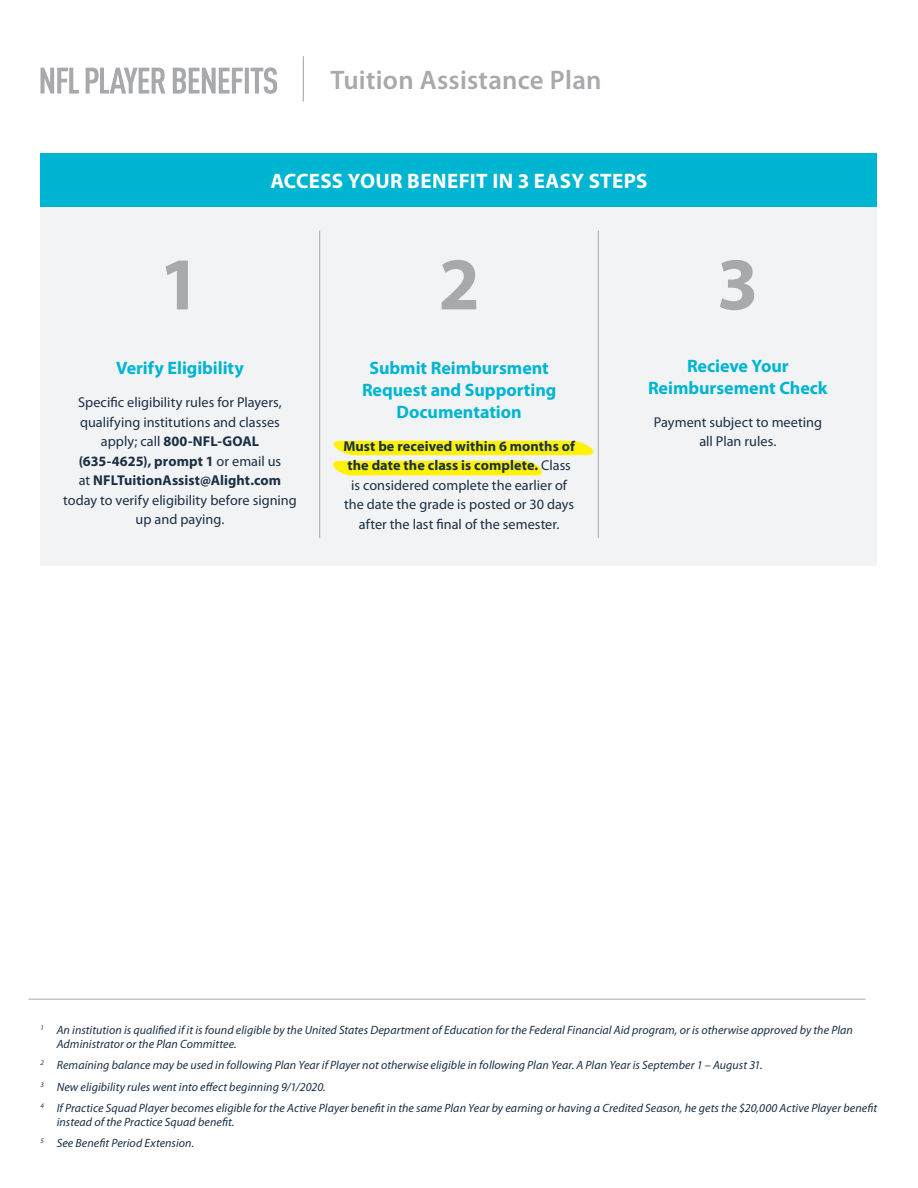
<style>
.page{position:relative;width:918px;height:1188px;background:#fff}
.page>*{position:absolute;margin:0;border:0;box-sizing:border-box;transform-origin:0 0}
.t1{font:700 75px "Myriad Pro";color:#a8a9ad}
.t2{font:600 26.85px "Myriad Pro";letter-spacing:.01em;color:#a8a9ad}
.Bullet_-_first_level_-_blue{font:700 21px "Myriad Pro";letter-spacing:.015em;color:#fff}
.Body{font:700 18px/21.6px "Myriad Pro";letter-spacing:-.005em;color:#00b5d1;text-align:center}
.Body-2{font:14.25px/19.5px "Myriad Pro";color:#192f45;text-align:center}
.Body-3{font:italic 12px/14.4px "Myriad Pro";letter-spacing:.005em;color:#192f45}
.s1{font-weight:700}
</style>
<div class="page">
<div style="left:40px;top:153px;width:838px;height:54px;background:#00b5d1"></div>
<div style="left:40px;top:207px;width:838px;height:359px;background:#f2f3f4"></div>
<img style="left:333px;top:437px;width:265px;height:18px">
<img style="left:332px;top:460px;width:211px;height:15px">
<hr style="left:598px;top:231px;width:1px;height:307px;background:#a8a9ad">
<hr style="left:319px;top:231px;width:1px;height:307px;background:#a8a9ad">
<svg style="left:40px;top:67px;width:237px;height:27px"></svg>
<hr style="left:303px;top:56px;width:1px;height:46px;background:#a8a9ad">
<hr style="left:28px;top:999px;width:838px;height:1px;background:#a8a9ad">
<p class="t2" style="left:330px;top:63px;width:273px">Tuition Assistance Plan</p>
<p class="Bullet_-_first_level_-_blue" style="left:270px;top:168px;width:379px">ACCESS YOUR BENEFIT IN 3 EASY STEPS</p>
<p class="t1" style="left:159px;top:235px;width:43px">1</p>
<p class="t1" style="left:438px;top:235px;width:43px">2</p>
<p class="t1" style="left:717px;top:235px;width:43px">3</p>
<p class="Body" style="left:116px;top:357px;width:129px">Verify Eligibility</p>
<p class="Body-2" style="left:63px;top:392px;width:235px">Specific eligibility rules for Players, qualifying institutions and classes apply; call <span class="s1">800-NFL-GOAL (635-4625), prompt 1</span> or email us<br>at <span class="s1">NFLTuitionAssist@Alight.com </span>today to verify eligibility before signing up and paying.</p>
<p class="Body" style="left:362px;top:357px;width:196px">Submit Reimbursment<br>Request and Supporting<br>Documentation</p>
<p class="Body-2" style="left:343px;top:436px;width:233px"><span class="s1">Must be received within 6 months of the date the class is complete.</span> Class is considered complete the earlier of the date the grade is posted or 30 days after the last final of the semester.</p>
<p class="Body" style="left:648px;top:354px;width:181px">Recieve Your<br>Reimbursement Check</p>
<p class="Body-2" style="left:654px;top:412px;width:170px">Payment subject to meeting all Plan rules.</p>
<p class="Body-3" style="left:57px;top:1023px;width:798px;text-indent:-16px"><sup>1</sup> An institution is qualified if it is found eligible by the United States Department of Education for the Federal Financial Aid program, or is otherwise approved by the Plan<br>Administrator or the Plan Committee.</p>
<p class="Body-3" style="left:40px;top:1058px;width:724px"><sup>2</sup> Remaining balance may be used in following Plan Year if Player not otherwise eligible in following Plan Year. A Plan Year is September 1 – August 31.</p>
<p class="Body-3" style="left:40px;top:1079px;width:287px"><sup>3</sup> New eligibility rules went into effect beginning 9/1/2020.</p>
<p class="Body-3" style="left:57px;top:1100px;width:822px;text-indent:-16px"><sup>4</sup> If Practice Squad Player becomes eligible for the Active Player benefit in the same Plan Year by earning or having a Credited Season, he gets the $20,000 Active Player benefit instead of the Practice Squad benefit.</p>
<p class="Body-3" style="left:40px;top:1136px;width:155px"><sup>5</sup> See Benefit Period Extension.</p>
</div>
